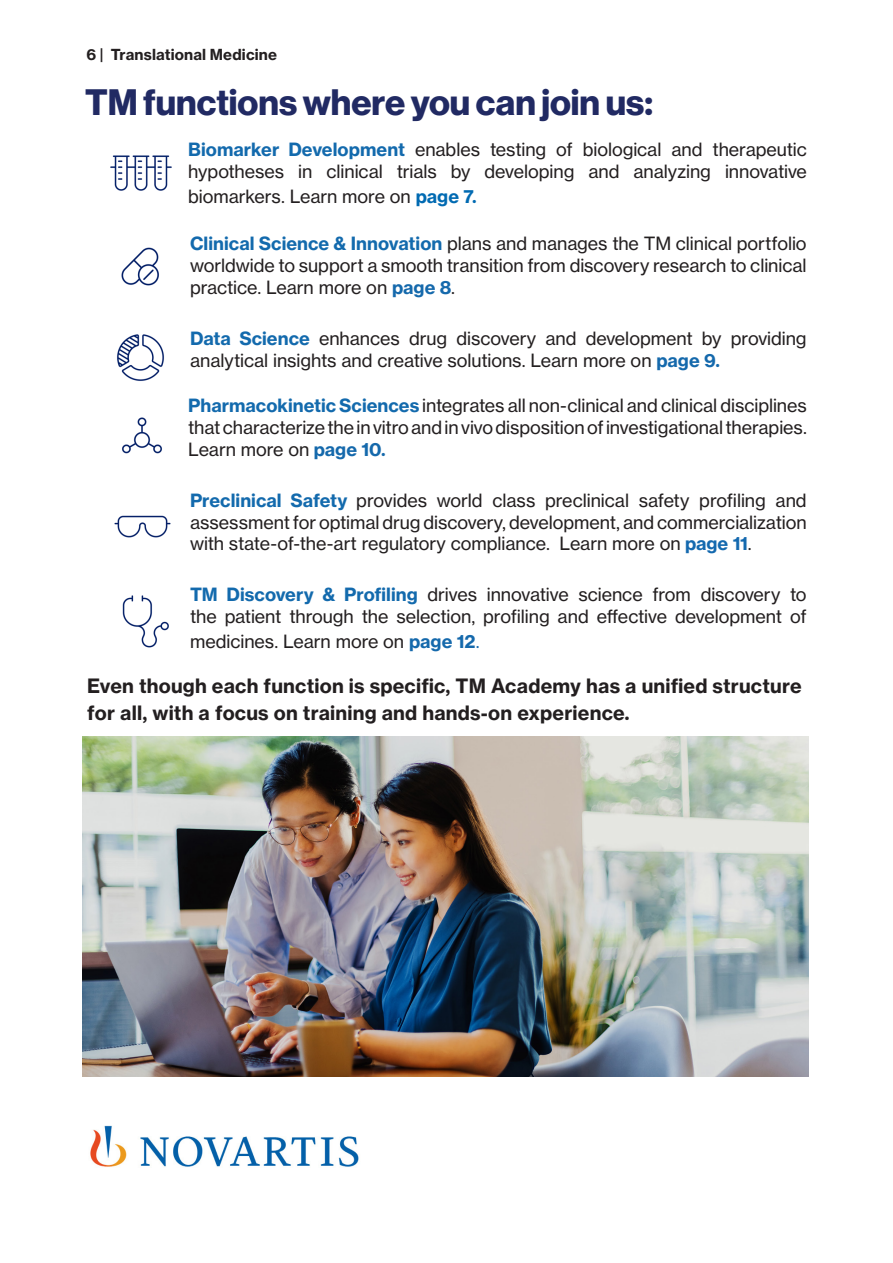
<style>
.page{position:relative;width:893px;height:1263px;background:#fff}
.page>*{position:absolute;margin:0;border:0;box-sizing:border-box;transform-origin:0 0}
.Meeting_name{font:700 36px "Volta Modern Display 75";color:#212a63}
.Meeting_name-2{font:700 19.5px/27px "Volta Modern Text 75";letter-spacing:.01em;color:#231f20}
.Meeting_name-3{font:18px/21.6px "Volta Modern Text 55 Roman";letter-spacing:-.005em;color:#231f20}
.Subhead_small_Black{font:700 15px "Volta Modern Text 75";letter-spacing:.01em;color:#231f20}
.s1{font-family:"Volta Modern Text 75";font-weight:700;color:#136aad}
.s2{font-family:"Volta Modern Text 75";font-weight:700;color:#006ab2}
.s3{font-family:"Volta Modern Text 75";font-weight:700;color:#1569ac}
.s4{font-family:"Volta Modern Text 75";font-weight:700;color:#1469af}
.s5{color:#1569ac}
.s6{font-family:"Volta Modern Display 75"}
</style>
<div class="page">
<img style="left:90px;top:1125px;width:269px;height:42px">
<img style="left:121px;top:247px;width:38px;height:39px">
<img style="left:122px;top:595px;width:47px;height:53px">
<img style="left:114px;top:515px;width:57px;height:23px">
<img style="left:117px;top:334px;width:47px;height:47px">
<img style="left:110px;top:155px;width:62px;height:36px">
<img style="left:122px;top:417px;width:40px;height:37px">
<img style="left:82px;top:736px;width:727px;height:340px">
<p class="Subhead_small_Black" style="left:86px;top:45px;width:192px">6 | Translational Medicine</p>
<p class="Meeting_name" style="left:85px;top:81px;width:570px">TM functions where you can join us:</p>
<p class="Meeting_name-3" style="left:188px;top:138px;width:620px"><span class="s1">Biomarker Development</span> enables testing of biological and therapeutic hypotheses in clinical trials by developing and analyzing innovative</p>
<p class="Meeting_name-3" style="left:188px;top:185px;width:290px">biomarkers. Learn more on <span class="s2">page 7.</span></p>
<p class="Meeting_name-3" style="left:190px;top:233px;width:618px;text-align:justify"><span class="s1">Clinical Science &amp; Innovation</span> plans and manages the TM clinical portfolio worldwide to support a smooth transition from discovery research to clinical practice. Learn more on <span class="s3">page 8</span>.</p>
<p class="Meeting_name-3" style="left:190px;top:327px;width:618px"><span class="s1">Data Science</span> enhances drug discovery and development by providing analytical insights and creative solutions. Learn more on <span class="s3">page 9.</span></p>
<p class="Meeting_name-3" style="left:188px;top:395px;width:620px;text-align:justify"><span class="s1">Pharmacokinetic Sciences</span> integrates all non-clinical and clinical disciplines that characterize the in vitro and in vivo disposition of investigational therapies.<br>Learn more on <span class="s3">page 10.</span></p>
<p class="Meeting_name-3" style="left:190px;top:489px;width:618px;text-align:justify"><span class="s1">Preclinical Safety</span> provides world class preclinical safety profiling and assessment for optimal drug discovery, development, and commercialization with state-of-the-art regulatory compliance. Learn more on <span class="s4">page 11</span>.</p>
<p class="Meeting_name-3" style="left:190px;top:584px;width:618px"><span class="s1">TM Discovery &amp; Profiling</span> drives innovative science from discovery to the patient through the selection, profiling and effective development of</p>
<p class="Meeting_name-3" style="left:190px;top:631px;width:291px">medicines. Learn more on <span class="s3">page 12</span><span class="s5">.</span></p>
<p class="Meeting_name-2" style="left:87px;top:672px;width:716px">Even though each function is specific, TM Academy has a unified structure for all, with a focus on training and hands-on experience<span class="s6">.</span></p>
</div>
